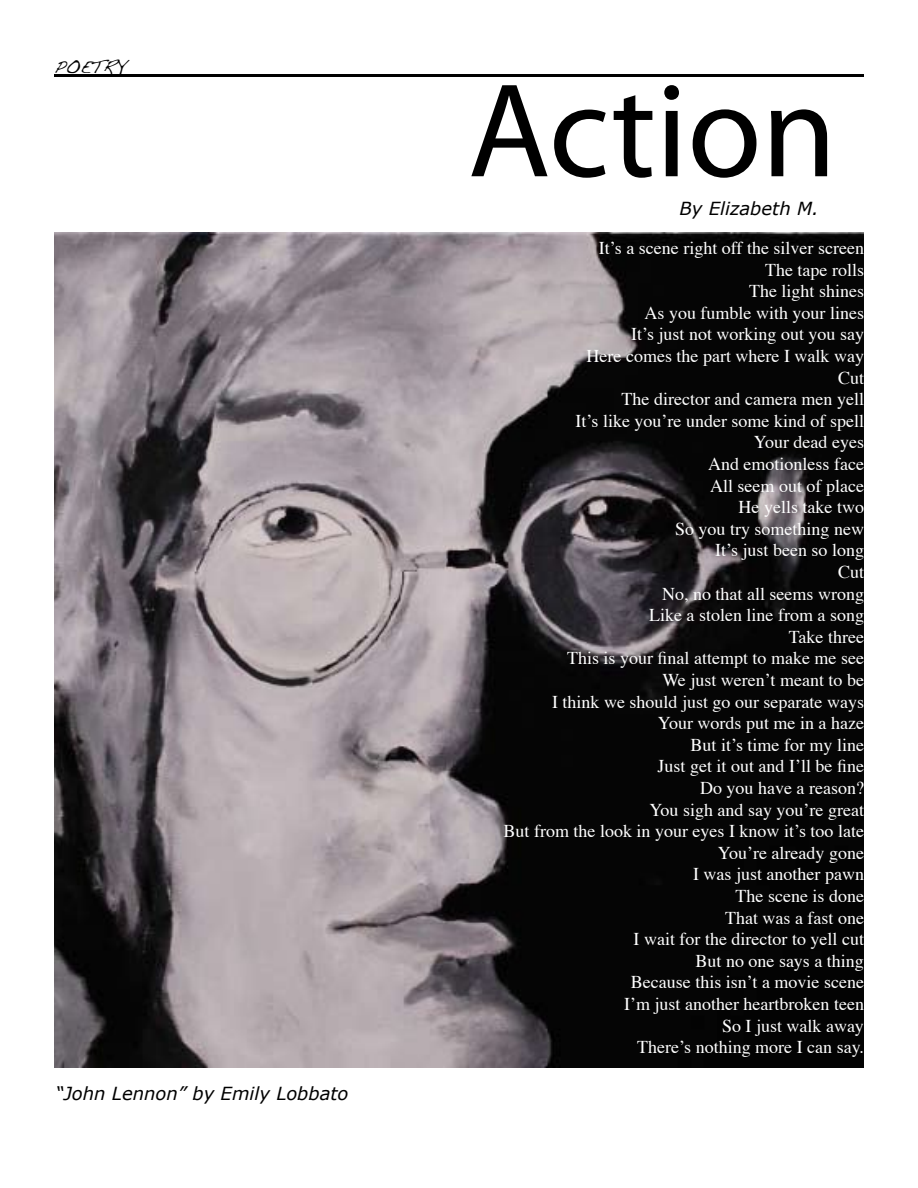
<style>
.page{position:relative;width:918px;height:1188px;background:#fff}
.page>*{position:absolute;margin:0;border:0;box-sizing:border-box;transform-origin:0 0}
.t1{font:135px "Myriad Pro";color:#000}
.t2{font:18px/21.6px "Times";color:#fff;text-align:right}
.t3{font:italic 18px "Verdana";color:#000}
.t4{font:18px "Handwriting Dakota";color:#000}
</style>
<div class="page">
<hr style="left:54px;top:74px;width:810px;height:3px;background:#000">
<img style="left:54px;top:232px;width:810px;height:835px">
<p class="t4" style="left:54px;top:56px;width:74px">POETRY</p>
<p class="t3" style="left:55px;top:1082px;width:295px">“John Lennon” by Emily Lobbato</p>
<h1 class="t1" style="left:468px;top:48px;width:370px">Action</h1>
<p class="t3" style="left:680px;top:197px;width:141px">By Elizabeth M.</p>
<p class="t2" style="left:504px;top:236px;width:362px">It’s a scene right off the silver screen<br>The tape rolls<br>The light shines<br>As you fumble with your lines<br>It’s just not working out you say<br>Here comes the part where I walk way<br>Cut<br>The director and camera men yell<br>It’s like you’re under some kind of spell<br>Your dead eyes<br>And emotionless face<br>All seem out of place<br>He yells take two<br>So you try something new<br>It’s just been so long<br>Cut<br>No, no that all seems wrong<br>Like a stolen line from a song<br>Take three<br>This is your final attempt to make me see<br>We just weren’t meant to be<br>I think we should just go our separate ways<br>Your words put me in a haze<br>But it’s time for my line<br>Just get it out and I’ll be fine<br>Do you have a reason?<br>You sigh and say you’re great<br>But from the look in your eyes I know it’s too late<br>You’re already gone<br>I was just another pawn<br>The scene is done<br>That was a fast one<br>I wait for the director to yell cut<br>But no one says a thing<br>Because this isn’t a movie scene<br>I’m just another heartbroken teen<br>So I just walk away<br>There’s nothing more I can say.</p>
</div>
